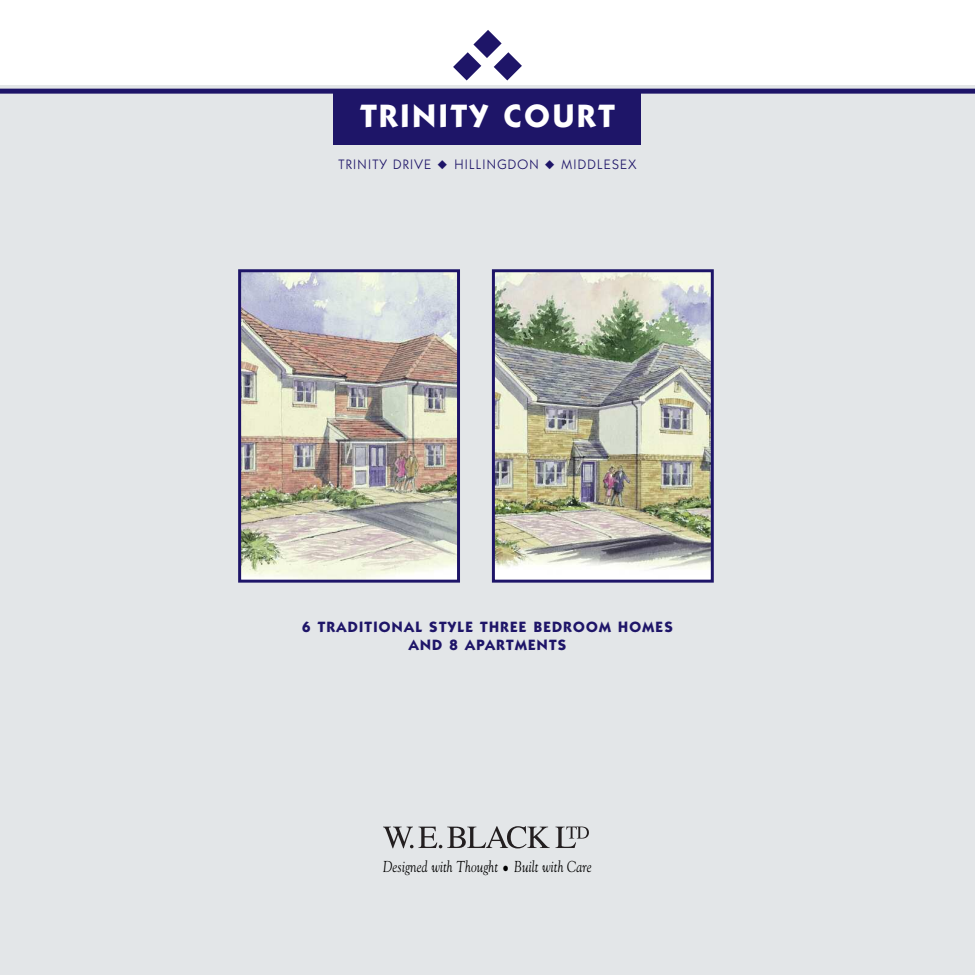
<style>
.page{position:relative;width:975px;height:975px;background:#fff}
.page>*{position:absolute;margin:0;border:0;box-sizing:border-box;transform-origin:0 0}
.t1{font:700 32.5px "Itc Kabel";letter-spacing:.09em;color:#fff}
.t2{font:italic 15.75px "Goudy";letter-spacing:.01em;color:#000;scale:.82 1}
.t3{font:700 15px/18px "Itc Kabel";letter-spacing:.09em;color:#1e1568;text-align:center}
.t4{font:13.75px "Itc Kabel";letter-spacing:.095em;color:#1e1568}
</style>
<div class="page">
<div style="left:0;top:85px;width:974px;height:889px;background:#e3e6e8"></div>
<img style="left:496px;top:273px;width:213px;height:305px">
<div style="left:492px;top:269px;width:221px;height:313px;border:3px solid #1e1568"></div>
<img style="left:242px;top:273px;width:214px;height:305px">
<div style="left:238px;top:269px;width:222px;height:313px;border:3px solid #1e1568"></div>
<svg style="left:383px;top:826px;width:166px;height:22px"></svg>
<svg style="left:555px;top:826px;width:34px;height:22px"></svg>
<div style="left:0;top:89px;width:974px;height:5px;background:#1e1568"></div>
<div style="left:333px;top:93px;width:308px;height:51px;background:#1e1568"></div>
<svg style="left:453px;top:30px;width:69px;height:50px"></svg>
<h1 class="t1" style="left:360px;top:104px;width:256px">TRINITY COURT</h1>
<p class="t4" style="left:338px;top:159px;width:299px">TRINITY DRIVE ◆ HILLINGDON ◆ MIDDLESEX</p>
<p class="t3" style="left:302px;top:619px;width:372px">6 TRADITIONAL STYLE THREE BEDROOM HOMES<br>AND 8 APARTMENTS</p>
<p class="t2" style="left:383px;top:857px;width:256px">Designed with Thought • Built with Care</p>
</div>
